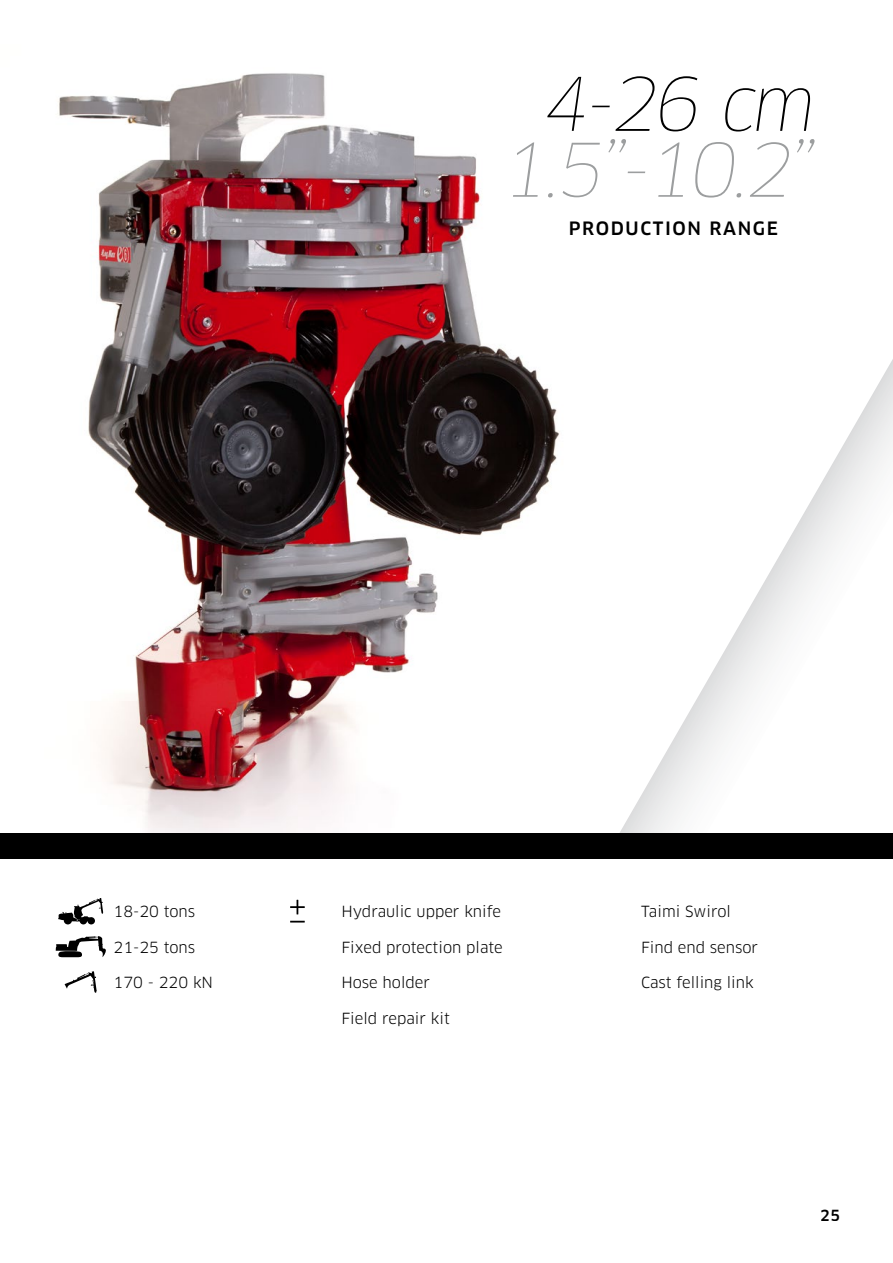
<style>
.page{position:relative;width:893px;height:1263px;background:#fff}
.page>*{position:absolute;margin:0;border:0;box-sizing:border-box;transform-origin:0 0}
.t1{font:italic 100 72px "Clan Pro";color:#9c9e9f}
.t2{font:italic 100 72px "Clan Pro";color:#000}
.t3{font:500 18px "Clan Pro";letter-spacing:.09em;color:#000}
.t4{font:15px "Clan Pro";color:#000}
.t5{font:500 15px "Clan Pro";color:#000}
</style>
<div class="page">
<img style="left:625px;top:359px;width:268px;height:474px">
<div style="left:0;top:833px;width:893px;height:26px;background:#000"></div>
<img style="left:58px;top:73px;width:567px;height:760px">
<svg style="left:58px;top:898px;width:45px;height:26px"></svg>
<svg style="left:56px;top:936px;width:50px;height:21px"></svg>
<svg style="left:65px;top:971px;width:32px;height:22px"></svg>
<svg style="left:290px;top:900px;width:15px;height:14px"></svg>
<svg style="left:290px;top:921px;width:15px;height:1px"></svg>
<h1 class="t2" style="left:543px;top:61px;width:274px">4-26 cm</h1>
<h1 class="t1" style="left:502px;top:127px;width:315px">1.5’’-10.2’’</h1>
<p class="t3" style="left:569px;top:218px;width:211px">PRODUCTION RANGE</p>
<p class="t4" style="left:114px;top:903px;width:83px">18-20 tons</p>
<p class="t4" style="left:114px;top:938px;width:83px">21-25 tons</p>
<p class="t4" style="left:114px;top:973px;width:101px">170 - 220 kN</p>
<p class="t4" style="left:341px;top:903px;width:161px">Hydraulic upper knife</p>
<p class="t4" style="left:341px;top:938px;width:163px">Fixed protection plate</p>
<p class="t4" style="left:341px;top:974px;width:90px">Hose holder</p>
<p class="t4" style="left:341px;top:1009px;width:110px">Field repair kit</p>
<p class="t4" style="left:641px;top:903px;width:91px">Taimi Swirol</p>
<p class="t4" style="left:641px;top:938px;width:119px">Find end sensor</p>
<p class="t4" style="left:641px;top:973px;width:114px">Cast felling link</p>
<p class="t5" style="left:821px;top:1206px;width:21px">25</p>
</div>
